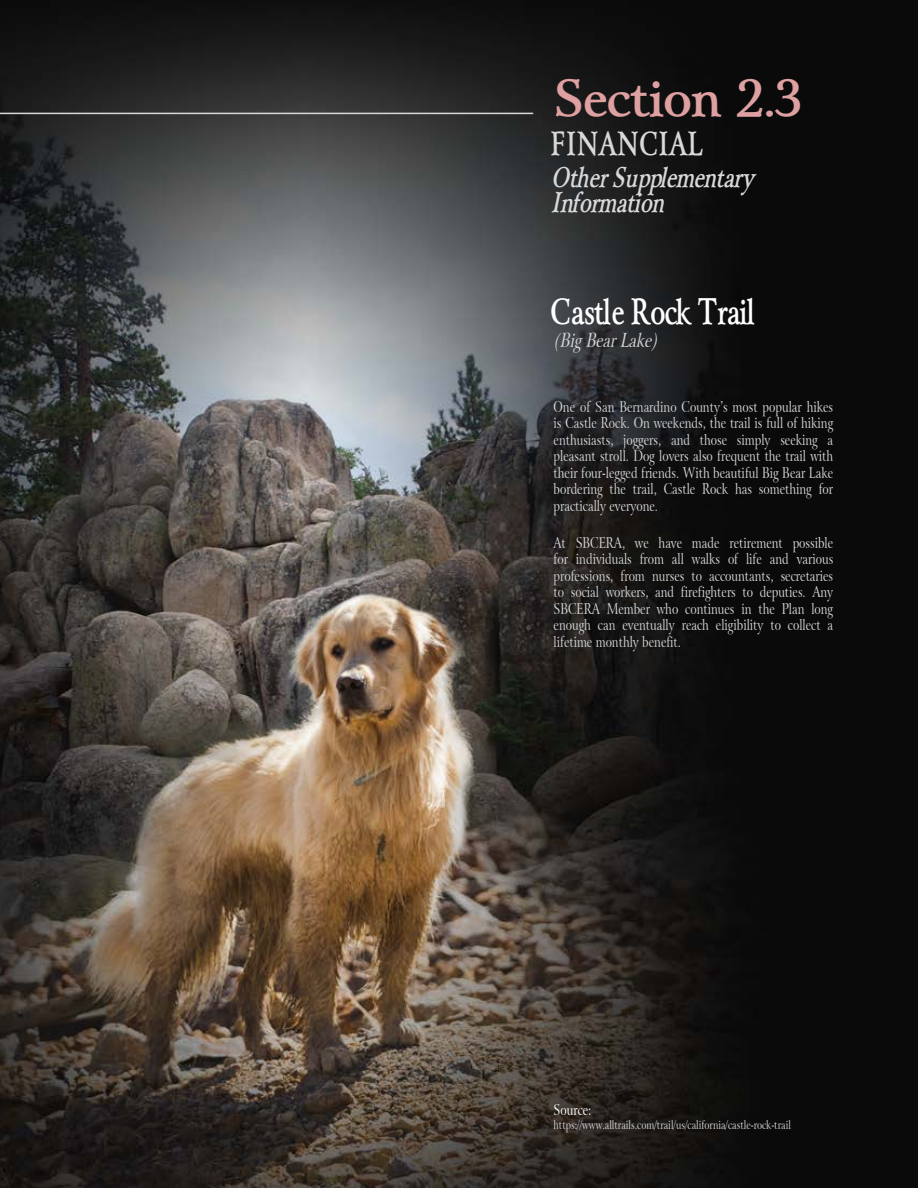
<style>
.page{position:relative;width:918px;height:1188px;background:#fff}
.page>*{position:absolute;margin:0;border:0;box-sizing:border-box;transform-origin:0 0}
.Divider-Section_Numb{font:700 49.5px "Array";color:#dea0a1}
.Divider-Writeup_Titl{font:700 condensed 34.5px "Array";color:#fff}
.Divider-Section_Titl{font:700 condensed 31.5px "Array";letter-spacing:.05em;color:#d8d9da}
.Divider-Section_Titl-2{font:italic 700 condensed 27px/25.5px "Array";color:#d8d9da}
.Divider-Section_Titl-3{font:italic condensed 19.5px "Array";color:#d8d9da}
.Divider-Writeup{font:15px/16.5px "Array Condensed Normal";color:#d8d9da;text-align:justify}
.Note_Paragraph_Sub_H{font:15px "Array Condensed Normal";color:#fff}
.Note_Paragraph_Sub_H-2{font:12px "Array Condensed Normal";color:#d8d9da}
</style>
<div class="page">
<img style="left:0;top:0;width:918px;height:1188px">
<hr style="left:0;top:113px;width:533px;height:1px;background:#d8d9da">
<p class="Divider-Section_Numb" style="left:554px;top:60px;width:252px">Section 2.3</p>
<p class="Divider-Section_Titl" style="left:554px;top:120px;width:153px">FINANCIAL</p>
<p class="Divider-Section_Titl-2" style="left:554px;top:164px;width:201px">Other Supplementary<br>Information</p>
<p class="Divider-Writeup_Titl" style="left:554px;top:286px;width:205px">Castle Rock Trail</p>
<p class="Divider-Section_Titl-3" style="left:554px;top:327px;width:105px">(Big Bear Lake)</p>
<p class="Divider-Writeup" style="left:554px;top:398px;width:281px">One of San Bernardino County’s most popular hikes is Castle Rock. On weekends, the trail is full of hiking enthusiasts, joggers, and those simply seeking a pleasant stroll. Dog lovers also frequent the trail with their four-legged friends. With beautiful Big Bear Lake bordering the trail, Castle Rock has something for practically everyone.</p>
<p class="Divider-Writeup" style="left:554px;top:534px;width:281px">At SBCERA, we have made retirement possible for individuals from all walks of life and various professions, from nurses to accountants, secretaries to social workers, and firefighters to deputies. Any SBCERA Member who continues in the Plan long enough can eventually reach eligibility to collect a lifetime monthly benefit.</p>
<p class="Note_Paragraph_Sub_H" style="left:554px;top:1101px;width:39px">Source:</p>
<p class="Note_Paragraph_Sub_H-2" style="left:554px;top:1118px;width:239px">https://www.alltrails.com/trail/us/california/castle-rock-trail</p>
</div>
